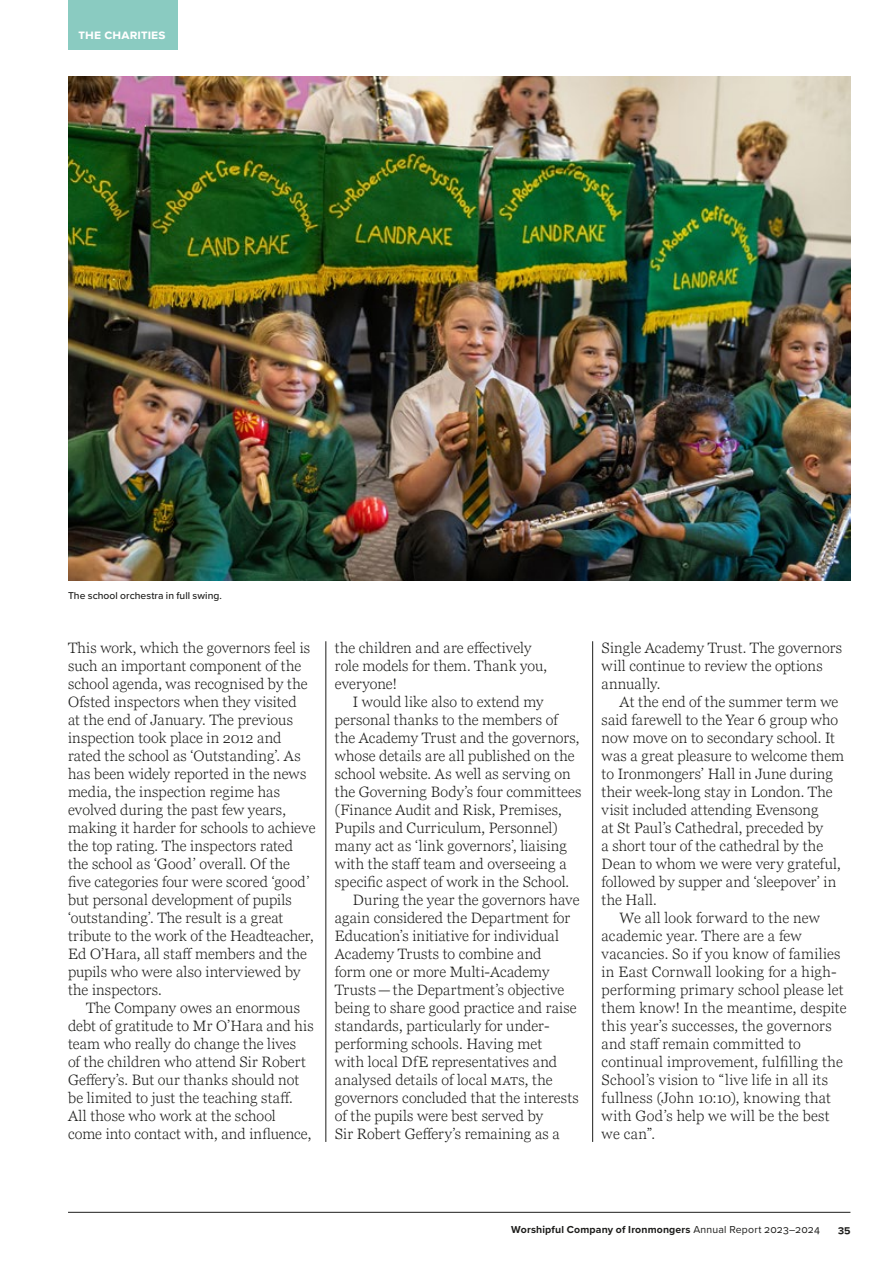
<style>
.page{position:relative;width:893px;height:1263px;background:#fff}
.page>*{position:absolute;margin:0;border:0;box-sizing:border-box;transform-origin:0 0}
.Body{font:300 15px/18px "Georgia Pro";letter-spacing:.01em;color:#1d1d1b}
.Body_No_indent{font:300 15px/18px "Georgia Pro";letter-spacing:.005em;color:#1d1d1b}
.t1{font:700 13.5px "Proxima Nova";letter-spacing:.005em;color:#fff}
.t2{font:700 10.5px "Proxima Nova";letter-spacing:.015em;color:#1d1d1b}
.Caption_single_image{font:500 10.35px "Proxima Nova";letter-spacing:.005em;color:#1d1d1b}
.s1{font-weight:400}
</style>
<div class="page">
<hr style="left:326px;top:641px;width:1px;height:501px;background:#1d1d1b">
<hr style="left:592px;top:641px;width:1px;height:501px;background:#1d1d1b">
<img style="left:68px;top:76px;width:782px;height:505px">
<hr style="left:68px;top:1212px;width:782px;height:1px;background:#1d1d1b">
<div style="left:68px;top:0;width:110px;height:50px;background:#8acbc1"></div>
<p class="t1" style="left:79px;top:25px;width:88px">the charities</p>
<p class="Caption_single_image" style="left:68px;top:587px;width:155px">The school orchestra in full swing.</p>
<p class="Body_No_indent" style="left:68px;top:639px;width:249px">This work, which the governors feel is such an important component of the school agenda, was recognised by the Ofsted inspectors when they visited<br>at the end of January. The previous inspection took place in 2012 and rated the school as ‘Outstanding’. As has been widely reported in the news media, the inspection regime has evolved during the past few years, making it harder for schools to achieve the top rating. The inspectors rated the school as ‘Good’ overall. Of the five categories four were scored ‘good’ but personal development of pupils ‘outstanding’. The result is a great tribute to the work of the Headteacher, Ed O’Hara, all staff members and the pupils who were also interviewed by the inspectors.</p>
<p class="Body" style="left:68px;top:999px;width:247px;text-indent:18px">The Company owes an enormous debt of gratitude to Mr O’Hara and his team who really do change the lives<br>of the children who attend Sir Robert Geffery’s. But our thanks should not be limited to just the teaching staff.<br>All those who work at the school<br>come into contact with, and influence,</p>
<p class="Body" style="left:335px;top:639px;width:214px">the children and are effectively role models for them. Thank you, everyone!</p>
<p class="Body" style="left:335px;top:693px;width:248px;text-indent:18px">I would like also to extend my personal thanks to the members of the Academy Trust and the governors, whose details are all published on the school website. As well as serving on the Governing Body’s four committees (Finance Audit and Risk, Premises, Pupils and Curriculum, Personnel) many act as ‘link governors’, liaising with the staff team and overseeing a specific aspect of work in the School.</p>
<p class="Body" style="left:335px;top:891px;width:246px;text-indent:18px">During the year the governors have again considered the Department for Education’s initiative for individual Academy Trusts to combine and<br>form one or more Multi-Academy Trusts—the Department’s objective being to share good practice and raise standards, particularly for under&shy;performing schools. Having met<br>with local DfE representatives and analysed details of local MATs, the governors concluded that the interests of the pupils were best served by<br>Sir Robert Geffery’s remaining as a</p>
<p class="Body" style="left:602px;top:639px;width:242px">Single Academy Trust. The governors will continue to review the options annually.</p>
<p class="Body" style="left:602px;top:693px;width:244px;text-indent:18px">At the end of the summer term we said farewell to the Year 6 group who now move on to secondary school. It was a great pleasure to welcome them to Ironmongers’ Hall in June during their week-long stay in London. The visit included attending Evensong<br>at St Paul’s Cathedral, preceded by<br>a short tour of the cathedral by the<br>Dean to whom we were very grateful, followed by supper and ‘sleepover’ in the Hall.</p>
<p class="Body" style="left:602px;top:909px;width:246px;text-indent:18px">We all look forward to the new academic year. There are a few vacancies. So if you know of families in East Cornwall looking for a high&shy;performing primary school please let them know! In the meantime, despite this year’s successes, the governors and staff remain committed to continual improvement, fulfilling the<br>School’s vision to “live life in all its fullness (John 10:10), knowing that with God’s help we will be the best we can”.</p>
<p class="t2" style="left:511px;top:1222px;width:310px">Worshipful Company of Ironmongers <span class="s1">Annual Report 2023–2024</span></p>
<p class="t2" style="left:838px;top:1222px;width:14px">35</p>
</div>
